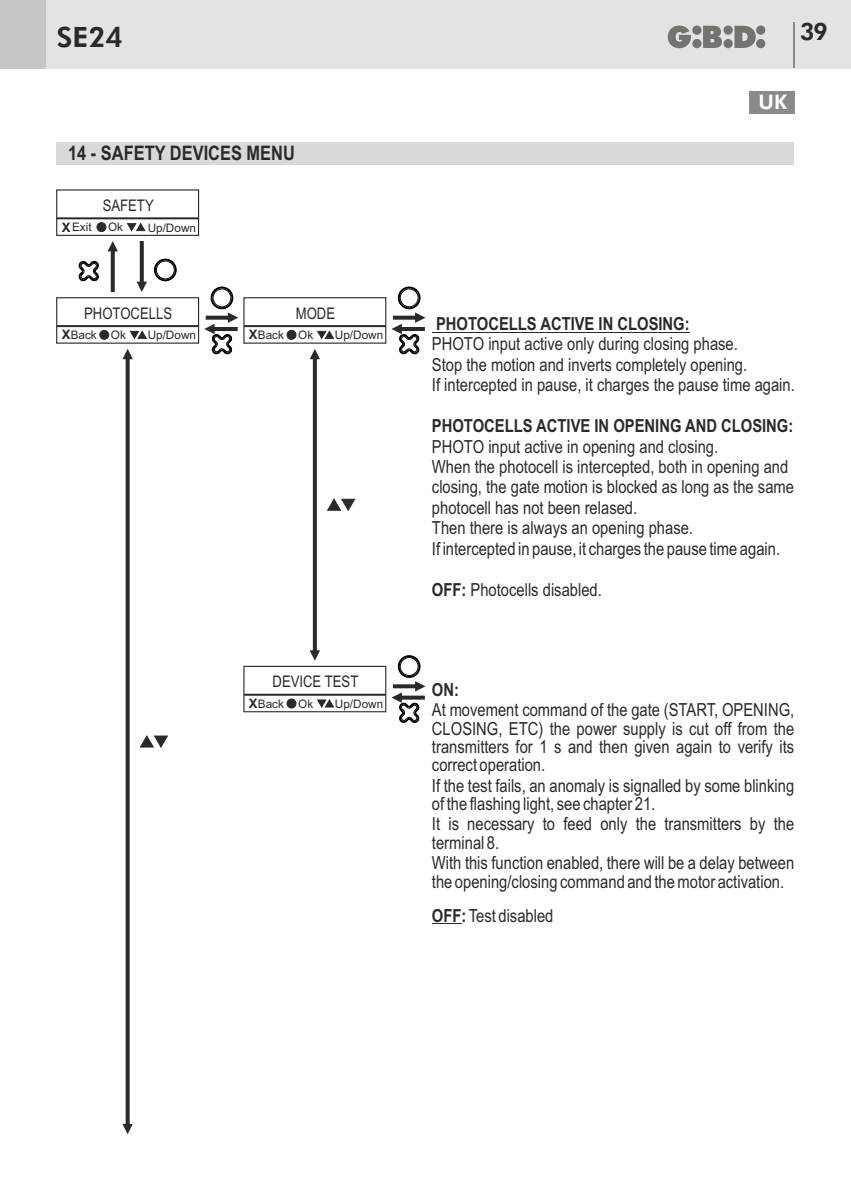
<style>
.page{position:relative;width:851px;height:1191px;background:#fff}
.page>*{position:absolute;margin:0;border:0;box-sizing:border-box;transform-origin:0 0}
.t1{font:800 28px "Futura BT";color:#2b2929}
.t2{font:800 24px "Futura BT";color:#2b2929}
.t3{font:700 20px "Arial Narrow";color:#2b2929}
.t4{font:800 20px "Futura BT";color:#fff}
.t5{font:18px/18.4px "Arial Narrow";color:#2b2929}
.t6{font:700 18px "Arial Narrow";color:#2b2929}
.t7{font:16px "Arial Narrow";color:#2b2929}
.t8{font:11.8px "Arial";color:#2b2929}
.s1{font-weight:700;font-size:13px}
.s2{font-weight:700}
</style>
<div class="page">
<div style="left:0;top:0;width:850px;height:68px;background:#e3e3e3"></div>
<svg style="left:667px;top:26px;width:98px;height:22px"></svg>
<hr style="left:793px;top:23px;width:2px;height:45px;background:#8a8a8a">
<div style="left:0;top:0;width:45px;height:68px;background:#c4c7c7"></div>
<div style="left:748px;top:91px;width:46px;height:22px;background:#8a8a8a"></div>
<div style="left:57px;top:142px;width:737px;height:22px;background:#d9d9d9"></div>
<div style="left:211px;top:287px;width:22px;height:22px;border:1px solid #000;border-radius:50%"></div>
<div style="left:212px;top:288px;width:19px;height:19px;border:1px solid #000;border-radius:50%"></div>
<div style="left:211px;top:287px;width:21px;height:21px;border:1px solid #000;border-radius:50%"></div>
<div style="left:398px;top:287px;width:22px;height:22px;border:1px solid #000;border-radius:50%"></div>
<div style="left:400px;top:288px;width:18px;height:19px;border:1px solid #000;border-radius:50%"></div>
<div style="left:398px;top:287px;width:21px;height:21px;border:1px solid #000;border-radius:50%"></div>
<div style="left:398px;top:655px;width:22px;height:23px;border:1px solid #000;border-radius:50%"></div>
<div style="left:398px;top:655px;width:22px;height:22px;border:1px solid #000;border-radius:50%"></div>
<div style="left:400px;top:657px;width:18px;height:19px;border:1px solid #000;border-radius:50%"></div>
<div style="left:398px;top:656px;width:21px;height:21px;border:1px solid #000;border-radius:50%"></div>
<svg style="left:204px;top:312px;width:34px;height:43px"></svg>
<svg style="left:391px;top:312px;width:34px;height:43px"></svg>
<svg style="left:391px;top:681px;width:34px;height:42px"></svg>
<div style="left:56px;top:189px;width:143px;height:47px;border:1px solid #2b2929"></div>
<div style="left:56px;top:297px;width:143px;height:47px;border:1px solid #2b2929"></div>
<div style="left:243px;top:297px;width:143px;height:47px;border:1px solid #2b2929"></div>
<div style="left:243px;top:666px;width:143px;height:46px;border:1px solid #2b2929"></div>
<hr style="left:57px;top:217px;width:141px;height:2px;background:#2b2929">
<hr style="left:57px;top:325px;width:141px;height:2px;background:#2b2929">
<hr style="left:244px;top:325px;width:142px;height:2px;background:#2b2929">
<hr style="left:244px;top:693px;width:142px;height:2px;background:#2b2929">
<svg style="left:127px;top:223px;width:18px;height:9px"></svg>
<svg style="left:130px;top:331px;width:17px;height:9px"></svg>
<svg style="left:317px;top:331px;width:17px;height:9px"></svg>
<svg style="left:317px;top:699px;width:17px;height:9px"></svg>
<div style="left:97px;top:222px;width:9px;height:10px;background:#2b2929;border:1px solid #2b2929;border-radius:50%"></div>
<div style="left:100px;top:330px;width:9px;height:9px;background:#2b2929;border:1px solid #2b2929;border-radius:50%"></div>
<div style="left:287px;top:330px;width:9px;height:9px;background:#2b2929;border:1px solid #2b2929;border-radius:50%"></div>
<div style="left:287px;top:699px;width:9px;height:9px;background:#2b2929;border:1px solid #2b2929;border-radius:50%"></div>
<svg style="left:137px;top:241px;width:10px;height:51px"></svg>
<div style="left:154px;top:259px;width:22px;height:22px;border:1px solid #000;border-radius:50%"></div>
<div style="left:156px;top:260px;width:19px;height:19px;border:1px solid #000;border-radius:50%"></div>
<div style="left:155px;top:259px;width:21px;height:21px;border:1px solid #000;border-radius:50%"></div>
<svg style="left:107px;top:241px;width:11px;height:51px"></svg>
<svg style="left:78px;top:261px;width:21px;height:21px"></svg>
<hr style="left:432px;top:332px;width:257px;height:1px;background:#2b2929">
<svg style="left:432px;top:923px;width:29px;height:1px"></svg>
<svg style="left:327px;top:498px;width:28px;height:13px"></svg>
<svg style="left:140px;top:735px;width:28px;height:13px"></svg>
<svg style="left:309px;top:349px;width:11px;height:311px"></svg>
<svg style="left:122px;top:349px;width:11px;height:785px"></svg>
<h1 class="t1" style="left:57px;top:26px;width:67px">SE24</h1>
<h2 class="t2" style="left:799px;top:22px;width:29px">39</h2>
<p class="t3" style="left:68px;top:146px;width:228px">14 - SAFETY DEVICES MENU</p>
<p class="t7" style="left:103px;top:199px;width:53px">SAFETY</p>
<p class="t8" style="left:62px;top:223px;width:31px"><span class="s1">X</span>Exit</p>
<p class="t8" style="left:108px;top:223px;width:17px">Ok</p>
<p class="t8" style="left:148px;top:223px;width:50px">Up/Down</p>
<p class="t7" style="left:84px;top:307px;width:89px">PHOTOCELLS</p>
<p class="t7" style="left:296px;top:307px;width:41px">MODE</p>
<p class="t8" style="left:62px;top:330px;width:37px"><span class="s1">X</span>Back</p>
<p class="t8" style="left:249px;top:330px;width:37px"><span class="s1">X</span>Back</p>
<p class="t8" style="left:111px;top:330px;width:17px">Ok</p>
<p class="t8" style="left:298px;top:330px;width:17px">Ok</p>
<p class="t8" style="left:148px;top:331px;width:50px">Up/Down</p>
<p class="t8" style="left:335px;top:331px;width:50px">Up/Down</p>
<p class="t7" style="left:272px;top:675px;width:87px">DEVICE TEST</p>
<p class="t8" style="left:249px;top:699px;width:37px"><span class="s1">X</span>Back</p>
<p class="t8" style="left:298px;top:699px;width:17px">Ok</p>
<p class="t8" style="left:335px;top:699px;width:50px">Up/Down</p>
<p class="t4" style="left:758px;top:94px;width:30px">UK</p>
<p class="t6" style="left:436px;top:317px;width:255px">PHOTOCELLS ACTIVE IN CLOSING:</p>
<p class="t5" style="left:432px;top:335px;width:364px;line-height:20.4px">PHOTO input active only during closing phase.<br>Stop the motion and inverts completely opening.<br>If intercepted in pause, it charges the pause time again.</p>
<p class="t6" style="left:432px;top:419px;width:363px">PHOTOCELLS ACTIVE IN OPENING AND CLOSING:</p>
<p class="t5" style="left:432px;top:439px;width:288px">PHOTO input active in opening and closing.</p>
<p class="t5" style="left:432px;top:458px;width:363px;line-height:20.4px">When the photocell is intercepted, both in opening and closing, the gate motion is blocked as long as the same photocell has not been relased.<br>Then there is always an opening phase.</p>
<p class="t5" style="left:432px;top:540px;width:349px">If intercepted in pause, it charges the pause time again.</p>
<p class="t5" style="left:432px;top:581px;width:171px"><span class="s2">OFF:</span> Photocells disabled.</p>
<p class="t6" style="left:432px;top:682px;width:29px">ON:</p>
<p class="t5" style="left:432px;top:702px;width:364px;text-align:justify">At movement command of the gate (START, OPENING, CLOSING, ETC) the power supply is cut off from the transmitters for 1 s and then given again to verify its correct operation.</p>
<p class="t5" style="left:432px;top:778px;width:364px">If the test fails, an anomaly is signalled by some blinking of the flashing light, see chapter 21.</p>
<p class="t5" style="left:432px;top:816px;width:364px">It is necessary to feed only the transmitters by the terminal 8.</p>
<p class="t5" style="left:432px;top:855px;width:364px">With this function enabled, there will be a delay between the opening/closing command and the motor activation.</p>
<p class="t5" style="left:432px;top:907px;width:123px"><span class="s2">OFF:</span> Test disabled</p>
</div>
